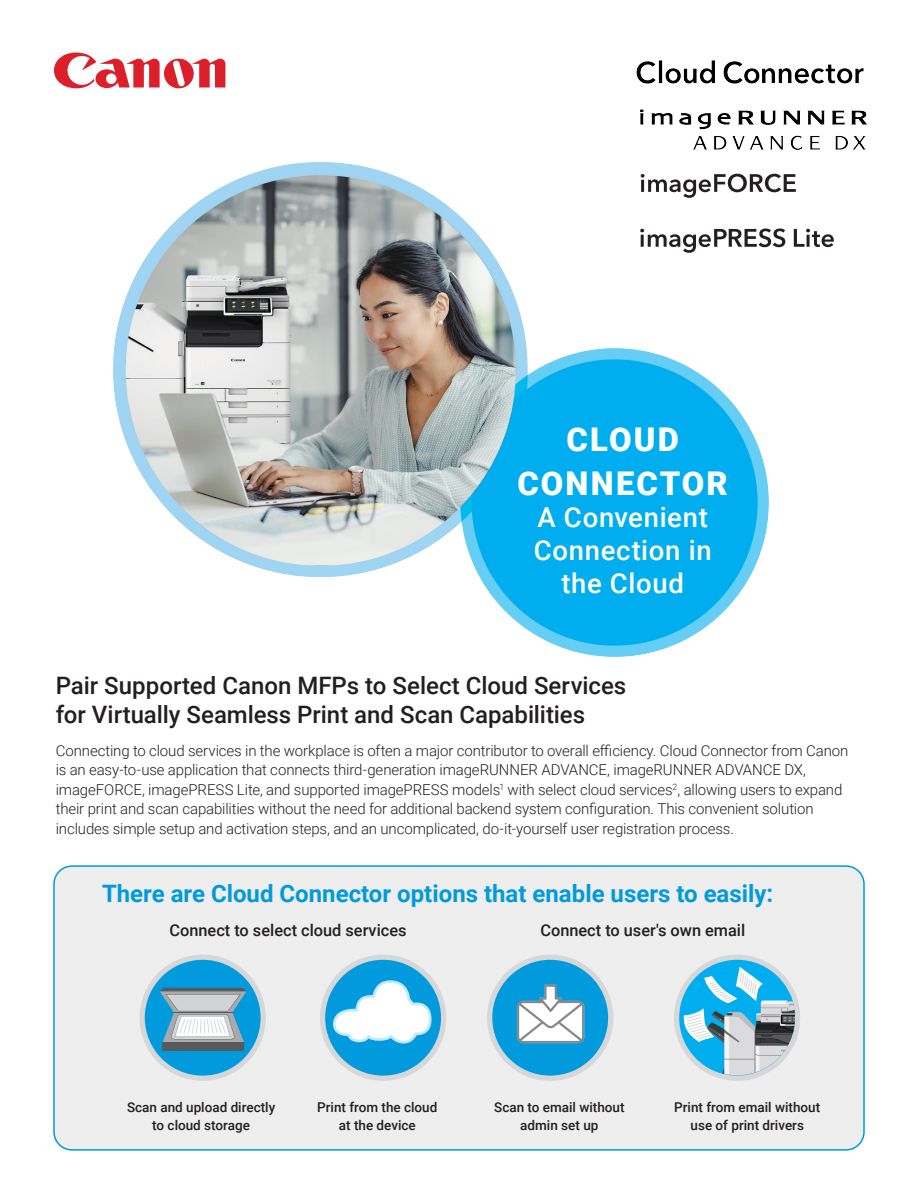
<style>
.page{position:relative;width:918px;height:1188px;background:#fff}
.page>*{position:absolute;margin:0;border:0;box-sizing:border-box;transform-origin:0 0}
.Cover_Head_SP{font:900 32.7px/43.2px "Roboto";letter-spacing:.065em;color:#fff;text-align:center}
.Cover_Head_SP-2{font:500 27.45px/32.7px "Roboto";letter-spacing:.025em;color:#fff;text-align:center}
.Body_Copy{font:500 24px/28.5px "Roboto";color:#231f20}
.Text_subheader{font:700 24px "Roboto";color:#009add}
.Text_subheader-2{font:500 16.35px "Roboto";color:#231f20}
.Body_Copy-2{font:300 15px/19.5px "Roboto";letter-spacing:-.01em;color:#231f20}
.Bullet_Text{font:500 13.5px/18px "Roboto";color:#231f20;text-align:center}
</style>
<div class="page">
<img style="left:640px;top:109px;width:228px;height:41px">
<svg style="left:54px;top:52px;width:171px;height:36px"></svg>
<img style="left:113px;top:162px;width:716px;height:495px">
<div style="left:54px;top:866px;width:810px;height:284px;background:#eeeeef;border-radius:18px"></div>
<div style="left:53px;top:865px;width:812px;height:286px;border:2px solid #009add;border-radius:18px"></div>
<img style="left:636px;top:60px;width:228px;height:24px">
<svg style="left:674px;top:955px;width:126px;height:126px"></svg>
<svg style="left:140px;top:955px;width:126px;height:126px"></svg>
<hr style="left:174px;top:1012px;width:58px;height:1px;background:#58595b">
<svg style="left:320px;top:955px;width:126px;height:126px"></svg>
<svg style="left:487px;top:955px;width:126px;height:126px"></svg>
<img style="left:509px;top:979px;width:86px;height:74px">
<svg style="left:640px;top:228px;width:145px;height:25px"></svg>
<svg style="left:794px;top:229px;width:40px;height:18px"></svg>
<svg style="left:641px;top:174px;width:155px;height:24px"></svg>
<p class="Cover_Head_SP" style="left:517px;top:417px;width:212px">CLOUD<br>CONNECTOR</p>
<p class="Cover_Head_SP-2" style="left:534px;top:500px;width:179px">A Convenient<br>Connection in the Cloud</p>
<p class="Body_Copy" style="left:56px;top:670px;width:572px">Pair Supported Canon MFPs to Select Cloud Services for Virtually Seamless Print and Scan Capabilities</p>
<p class="Body_Copy-2" style="left:56px;top:740px;width:794px">Connecting to cloud services in the workplace is often a major contributor to overall efficiency. Cloud Connector from Canon is an easy-to-use application that connects third-generation imageRUNNER ADVANCE, imageRUNNER ADVANCE DX, imageFORCE, imagePRESS Lite, and supported imagePRESS models<sup>1</sup> with select cloud services<sup>2</sup>, allowing users to expand their print and scan capabilities without the need for additional backend system configuration. This convenient solution includes simple setup and activation steps, and an uncomplicated, do-it-yourself user registration process.</p>
<h2 class="Text_subheader" style="left:102px;top:877px;width:673px">There are Cloud Connector options that enable users to easily:</h2>
<h2 class="Text_subheader-2" style="left:170px;top:919px;width:239px">Connect to select cloud services</h2>
<h2 class="Text_subheader-2" style="left:540px;top:919px;width:206px">Connect to user's own email</h2>
<p class="Bullet_Text" style="left:127px;top:1098px;width:150px">Scan and upload directly to cloud storage</p>
<p class="Bullet_Text" style="left:317px;top:1098px;width:122px">Print from the cloud at the device</p>
<p class="Bullet_Text" style="left:494px;top:1098px;width:132px">Scan to email without admin set up</p>
<p class="Bullet_Text" style="left:674px;top:1098px;width:147px">Print from email without use of print drivers</p>
</div>
